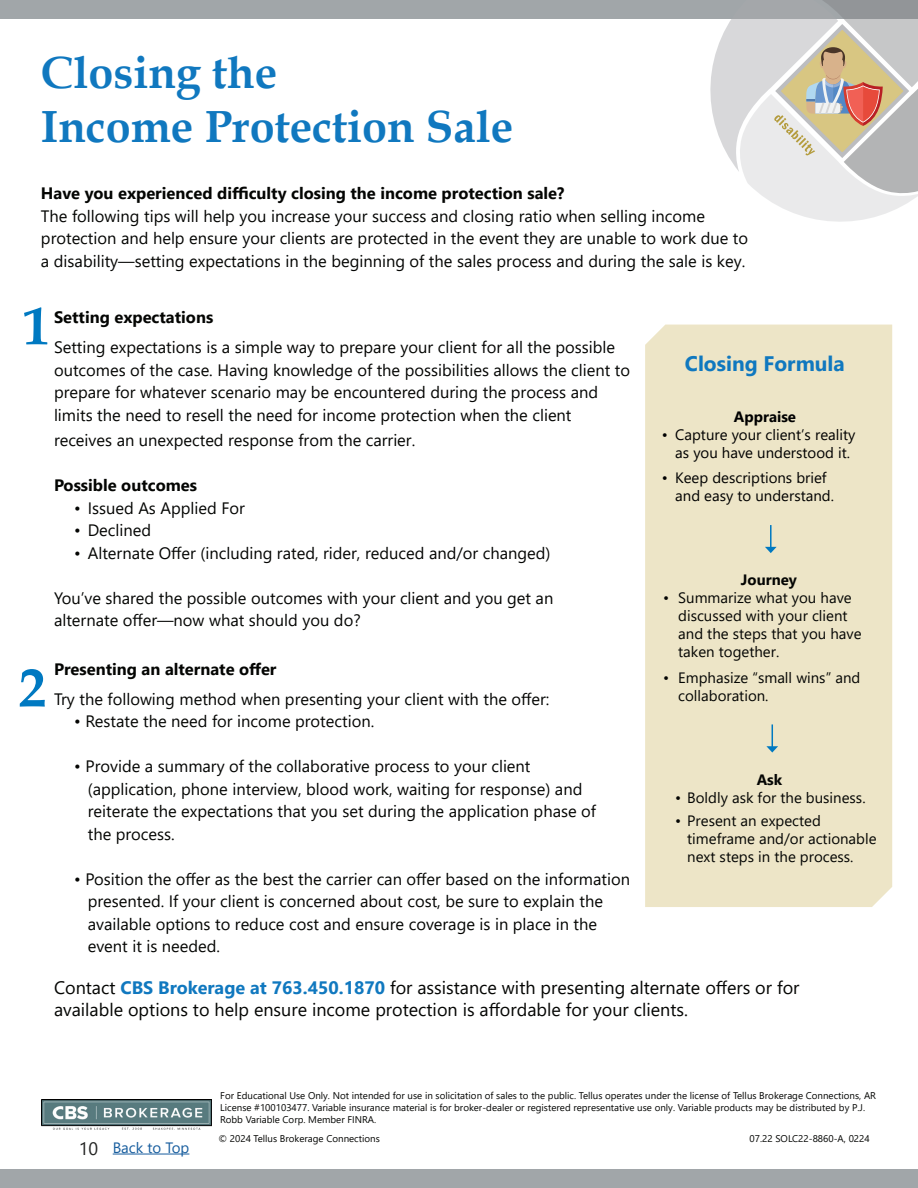
<style>
.page{position:relative;width:918px;height:1188px;background:#fff}
.page>*{position:absolute;margin:0;border:0;box-sizing:border-box;transform-origin:0 0}
.t1{font:700 54px "Book Antiqua";color:#0079c1}
.t2{font:700 45px "Book Antiqua";color:#1078bf}
.t3{font:700 21px "Segoe UI";color:#1078bf}
.t4{font:18px/21.6px "Segoe UI";color:#040503}
.t5{font:16.5px/22.5px "Segoe UI";color:#040503}
.t6{font:700 16.5px "Segoe UI";color:#040503}
.t7{font:15px/18px "Segoe UI";color:#040503}
.t8{font:15px/18px "Segoe UI";color:#000;text-align:center}
.t9{font:15px "Segoe UI";color:#175d9e}
.t10{font:700 15px "Segoe UI";color:#040503}
.t11{font:700 15px "Segoe UI";color:#000}
.t12{font:9.75px/11.7px "Segoe UI";color:#040503}
.s1{font-weight:700;color:#1078bf}
.s2{font-size:18px;color:#242524}
</style>
<div class="page">
<div style="left:0;top:0;width:918px;height:18px;background:#a1a6a9"></div>
<hr style="left:113px;top:1154px;width:76px;height:1px;background:#175d9e">
<div style="left:0;top:1170px;width:918px;height:18px;background:#a1a6a9"></div>
<svg style="left:710px;top:0;width:208px;height:222px"></svg>
<img style="left:42px;top:1099px;width:169px;height:30px">
<div style="left:645px;top:325px;width:247px;height:582px;background:#ede5c7"></div>
<hr style="left:770px;top:525px;width:2px;height:23px;background:#0079c1">
<svg style="left:765px;top:547px;width:12px;height:6px"></svg>
<svg style="left:766px;top:724px;width:12px;height:29px"></svg>
<p class="t2" style="left:41px;top:42px;width:238px">Closing the</p>
<p class="t2" style="left:41px;top:96px;width:474px">Income Protection Sale</p>
<p class="t6" style="left:41px;top:178px;width:525px">Have you experienced difficulty closing the income protection sale?</p>
<p class="t5" style="left:41px;top:203px;width:709px">The following tips will help you increase your success and closing ratio when selling income protection and help ensure your clients are protected in the event they are unable to work due to a disability—setting expectations in the beginning of the sales process and during the sale is key.</p>
<p class="t1" style="left:23px;top:289px;width:29px">1</p>
<p class="t6" style="left:54px;top:302px;width:161px">Setting expectations</p>
<p class="t5" style="left:54px;top:334px;width:578px">Setting expectations is a simple way to prepare your client for all the possible outcomes of the case. Having knowledge of the possibilities allows the client to prepare for whatever scenario may be encountered during the process and limits the need to resell the need for income protection when the client</p>
<p class="t5" style="left:54px;top:427px;width:363px">receives an unexpected response from the carrier.</p>
<p class="t6" style="left:54px;top:470px;width:145px">Possible outcomes</p>
<p class="t5" style="left:74px;top:495px;width:172px">• Issued As Applied For</p>
<p class="t5" style="left:74px;top:517px;width:78px">• Declined</p>
<p class="t5" style="left:74px;top:540px;width:478px">• Alternate Offer (including rated, rider, reduced and/or changed)</p>
<p class="t5" style="left:54px;top:585px;width:501px">You’ve shared the possible outcomes with your client and you get an alternate offer—now what should you do?</p>
<p class="t6" style="left:54px;top:654px;width:224px">Presenting an alternate offer</p>
<p class="t5" style="left:54px;top:686px;width:497px">Try the following method when presenting your client with the offer:</p>
<p class="t5" style="left:74px;top:709px;width:302px">• Restate the need for income protection.</p>
<p class="t5" style="left:88px;top:754px;width:510px;text-indent:-14px">• Provide a summary of the collaborative process to your client (application, phone interview, blood work, waiting for response) and reiterate the expectations that you set during the application phase of the process.</p>
<p class="t5" style="left:88px;top:866px;width:544px;text-indent:-14px">• Position the offer as the best the carrier can offer based on the information presented. If your client is concerned about cost, be sure to explain the available options to reduce cost and ensure coverage is in place in the event it is needed.</p>
<p class="t4" style="left:54px;top:976px;width:747px">Contact <span class="s1">CBS Brokerage at 763.450.1870</span> for assistance with presenting alternate offers or for available options to help ensure income protection is affordable for your clients.</p>
<p class="t3" style="left:685px;top:344px;width:161px">Closing Formula</p>
<p class="t11" style="left:734px;top:402px;width:64px">Appraise</p>
<p class="t8" style="left:662px;top:424px;width:195px">• Capture your client’s reality as you have understood it.</p>
<p class="t8" style="left:675px;top:468px;width:160px;text-align:left;text-indent:-14px">• Keep descriptions brief and easy to understand.</p>
<p class="t10" style="left:741px;top:566px;width:58px">Journey</p>
<p class="t7" style="left:678px;top:588px;width:185px;text-indent:-15px">• Summarize what you have discussed with your client and the steps that you have taken together.</p>
<p class="t7" style="left:678px;top:667px;width:184px;text-indent:-15px">• Emphasize “small wins” and collaboration.</p>
<p class="t1" style="left:19px;top:651px;width:28px">2</p>
<p class="t10" style="left:757px;top:766px;width:27px">Ask</p>
<p class="t7" style="left:675px;top:788px;width:192px">• Boldly ask for the business.</p>
<p class="t7" style="left:687px;top:810px;width:191px;text-indent:-12px">• Present an expected timeframe and/or actionable next steps in the process.</p>
<p class="t9" style="left:79px;top:1133px;width:112px"><span class="s2">10</span> Back to Top</p>
<p class="t12" style="left:220px;top:1089px;width:657px">For Educational Use Only. Not intended for use in solicitation of sales to the public. Tellus operates under the license of Tellus Brokerage Connections, AR<br>License #100103477. Variable insurance material is for broker-dealer or registered representative use only. Variable products may be distributed by P.J.<br>Robb Variable Corp. Member FINRA.</p>
<p class="t12" style="left:219px;top:1132px;width:163px">© 2024 Tellus Brokerage Connections</p>
<p class="t12" style="left:750px;top:1132px;width:122px">07.22 SOLC22-8860-A, 0224</p>
</div>
